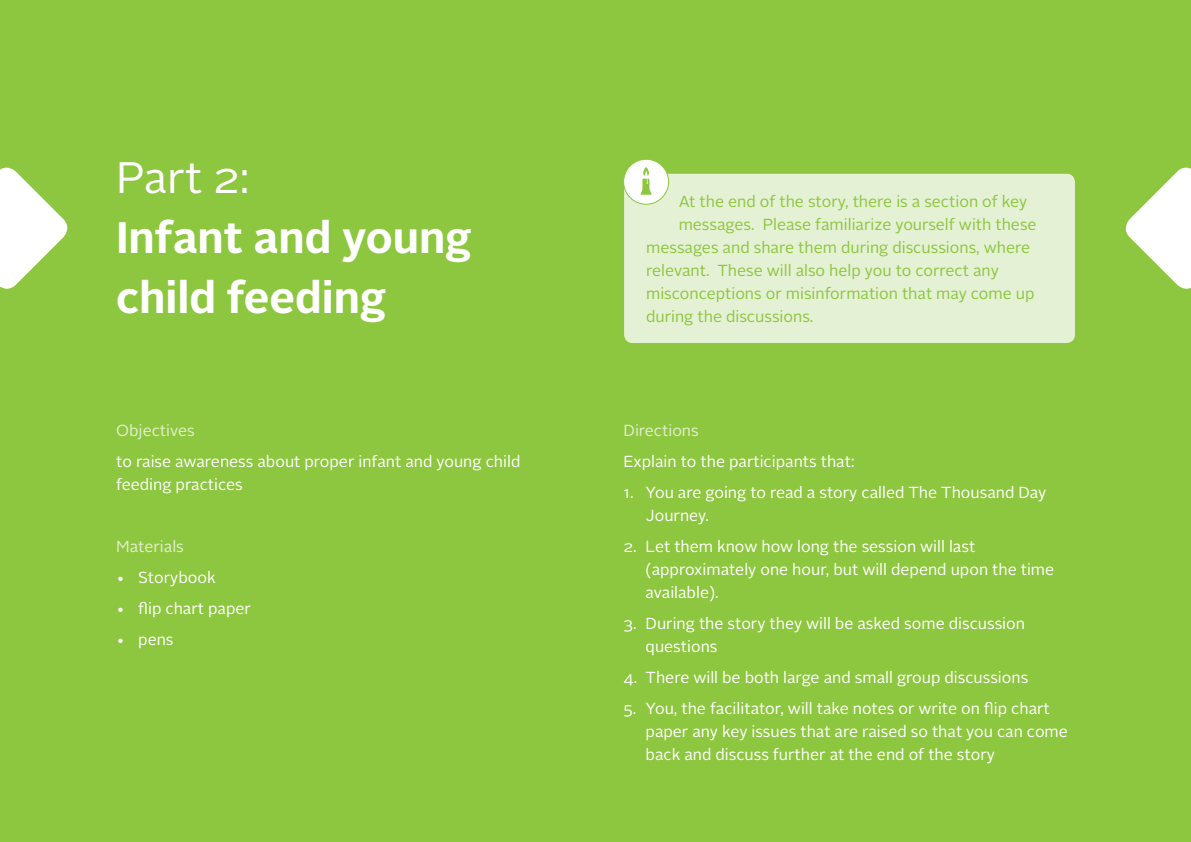
<style>
.page{position:relative;width:1191px;height:842px;background:#fff}
.page>*{position:absolute;margin:0;border:0;box-sizing:border-box;transform-origin:0 0}
.t1{font:700 44px/60px "Alright Sans";color:#fff}
.t2{font:44px "Alright Sans";color:#fff}
.t3{font:16px/23px "Alright Sans";color:#fff}
.t4{font:16px/23px "Alright Sans";color:#8dc63f}
.t5{font:16px "Alright Sans";color:#e2efcf}
</style>
<div class="page">
<div style="left:0;top:0;width:1190px;height:841px;background:#8dc63f"></div>
<div style="left:624px;top:174px;width:451px;height:169px;background:#e5f1d4;border-radius:9px"></div>
<svg style="left:0;top:167px;width:68px;height:122px"></svg>
<svg style="left:1125px;top:162px;width:66px;height:132px"></svg>
<div style="left:623px;top:159px;width:45px;height:45px;background:#fff;border-radius:50%"></div>
<div style="left:623px;top:159px;width:46px;height:46px;border:1px solid #8dc63f;border-radius:50%"></div>
<svg style="left:640px;top:167px;width:12px;height:28px"></svg>
<h1 class="t2" style="left:116px;top:148px;width:135px">Part 2:</h1>
<h1 class="t1" style="left:116px;top:208px;width:357px">Infant and young child feeding</h1>
<p class="t5" style="left:116px;top:420px;width:80px">Objectives</p>
<p class="t3" style="left:116px;top:450px;width:406px">to raise awareness about proper infant and young child feeding practices</p>
<p class="t5" style="left:116px;top:535px;width:69px">Materials</p>
<p class="t3" style="left:138px;top:566px;width:79px">Storybook</p>
<p class="t3" style="left:116px;top:566px;width:10px">•</p>
<p class="t3" style="left:116px;top:597px;width:10px">•</p>
<p class="t3" style="left:116px;top:628px;width:10px">•</p>
<p class="t3" style="left:138px;top:597px;width:114px">flip chart paper</p>
<p class="t3" style="left:138px;top:628px;width:37px">pens</p>
<p class="t4" style="left:762px;top:190px;width:275px;text-indent:-84px">At the end of the story, there is a section of key<br>Please familiarize yourself with these</p>
<p class="t4" style="left:678px;top:213px;width:77px">messages.</p>
<p class="t4" style="left:646px;top:237px;width:385px">messages and share them during discussions, where</p>
<p class="t4" style="left:717px;top:260px;width:283px">These will also help you to correct any</p>
<p class="t4" style="left:646px;top:260px;width:390px">relevant.<br>misconceptions or misinformation that may come up during the discussions.</p>
<p class="t5" style="left:623px;top:420px;width:77px">Directions</p>
<p class="t3" style="left:645px;top:446px;width:402px;line-height:30.9px;text-indent:-22px">Explain to the participants that:<br>You are going to read a story called The Thousand Day</p>
<p class="t3" style="left:623px;top:481px;width:11px">1.</p>
<p class="t3" style="left:623px;top:535px;width:15px">2.</p>
<p class="t3" style="left:623px;top:612px;width:14px">3.</p>
<p class="t3" style="left:623px;top:666px;width:15px">4.</p>
<p class="t3" style="left:623px;top:697px;width:14px">5.</p>
<p class="t3" style="left:645px;top:500px;width:331px;line-height:30.9px">Journey.<br>Let them know how long the session will last</p>
<p class="t3" style="left:645px;top:558px;width:410px">(approximately one hour, but will depend upon the time available .(</p>
<p class="t3" style="left:645px;top:612px;width:381px">During the story they will be asked some discussion</p>
<p class="t3" style="left:645px;top:631px;width:384px;line-height:30.9px">questions<br>There will be both large and small group discussions</p>
<p class="t3" style="left:645px;top:697px;width:406px">You, the facilitator, will take notes or write on flip chart</p>
<p class="t3" style="left:645px;top:720px;width:424px">paper any key issues that are raised so that you can come back and discuss further at the end of the story</p>
</div>
